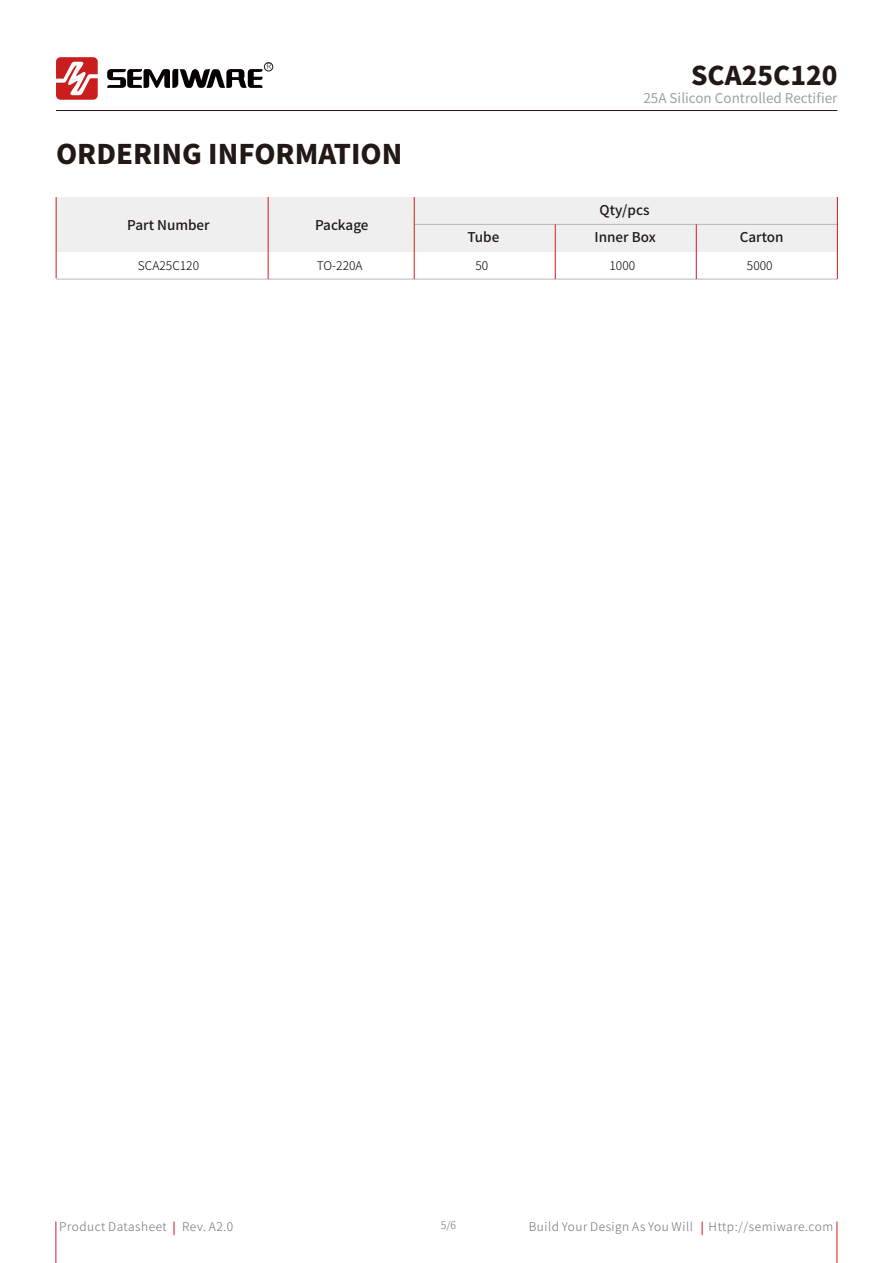
<style>
.page{position:relative;width:893px;height:1263px;background:#fff}
.page>*{position:absolute;margin:0;border:0;box-sizing:border-box;transform-origin:0 0}
.t1{font:800 27px "Source Han Sans CN";color:#221815}
.t2{font:800 25.8px "Source Han Sans CN";color:#221815}
.t3{font:500 13.5px "Source Han Sans CN";color:#221815}
.t4{font:13.5px "Source Han Sans CN";color:#9fa0a0}
.t5{font:300 12px "Source Han Sans CN";letter-spacing:.045em;color:#727171}
.t6{font:300 12px "Source Han Sans CN";color:#040000}
.t7{font:300 10.5px "Source Han Sans CN";color:#717071}
.t8{font:300 8.25px "Source Han Sans CN";color:#231815}
</style>
<div class="page">
<hr style="left:56px;top:110px;width:781px;height:1px;background:#231815">
<svg style="left:56px;top:57px;width:42px;height:43px"></svg>
<svg style="left:107px;top:69px;width:156px;height:19px"></svg>
<div style="left:264px;top:62px;width:9px;height:9px;border:1px solid #231815;border-radius:50%"></div>
<div style="left:56px;top:197px;width:781px;height:55px;background:#efefef"></div>
<hr style="left:56px;top:279px;width:781px;height:1px;background:#b5b6b6">
<hr style="left:414px;top:224px;width:423px;height:1px;background:#b5b6b6">
<hr style="left:555px;top:224px;width:1px;height:55px;background:#d71a18">
<hr style="left:414px;top:197px;width:1px;height:82px;background:#d71a18">
<hr style="left:268px;top:197px;width:1px;height:82px;background:#d71a18">
<hr style="left:696px;top:224px;width:1px;height:55px;background:#d71a18">
<hr style="left:837px;top:197px;width:1px;height:82px;background:#d71a18">
<hr style="left:56px;top:197px;width:1px;height:81px;background:#d71a18">
<hr style="left:56px;top:1221px;width:1px;height:42px;background:#d71a18">
<hr style="left:837px;top:1221px;width:1px;height:42px;background:#d71a18">
<svg style="left:702px;top:1221px;width:1px;height:14px"></svg>
<svg style="left:174px;top:1221px;width:1px;height:14px"></svg>
<p class="t8" style="left:267px;top:62px;width:7px">R</p>
<h1 class="t1" style="left:56px;top:139px;width:348px">ORDERING INFORMATION</h1>
<p class="t3" style="left:127px;top:217px;width:84px">Part Number</p>
<p class="t3" style="left:315px;top:217px;width:55px">Package</p>
<h2 class="t2" style="left:691px;top:61px;width:148px">SCA25C120</h2>
<p class="t4" style="left:643px;top:90px;width:196px">25A Silicon Controlled Rectifier</p>
<p class="t3" style="left:600px;top:203px;width:51px">Qty/pcs</p>
<p class="t3" style="left:467px;top:230px;width:34px">Tube</p>
<p class="t3" style="left:594px;top:230px;width:63px">Inner Box</p>
<p class="t3" style="left:740px;top:230px;width:45px">Carton</p>
<p class="t6" style="left:138px;top:258px;width:63px">SCA25C120</p>
<p class="t6" style="left:317px;top:258px;width:47px">TO-220A</p>
<p class="t6" style="left:475px;top:258px;width:14px">50</p>
<p class="t6" style="left:609px;top:258px;width:27px">1000</p>
<p class="t6" style="left:747px;top:258px;width:27px">5000</p>
<p class="t7" style="left:441px;top:1219px;width:17px">5/6</p>
<p class="t5" style="left:59px;top:1220px;width:109px">Product Datasheet</p>
<p class="t5" style="left:182px;top:1220px;width:53px">Rev. A2.0</p>
<p class="t5" style="left:529px;top:1220px;width:166px">Build Your Design As You Will</p>
<p class="t5" style="left:709px;top:1220px;width:126px">Http://semiware.com</p>
</div>
